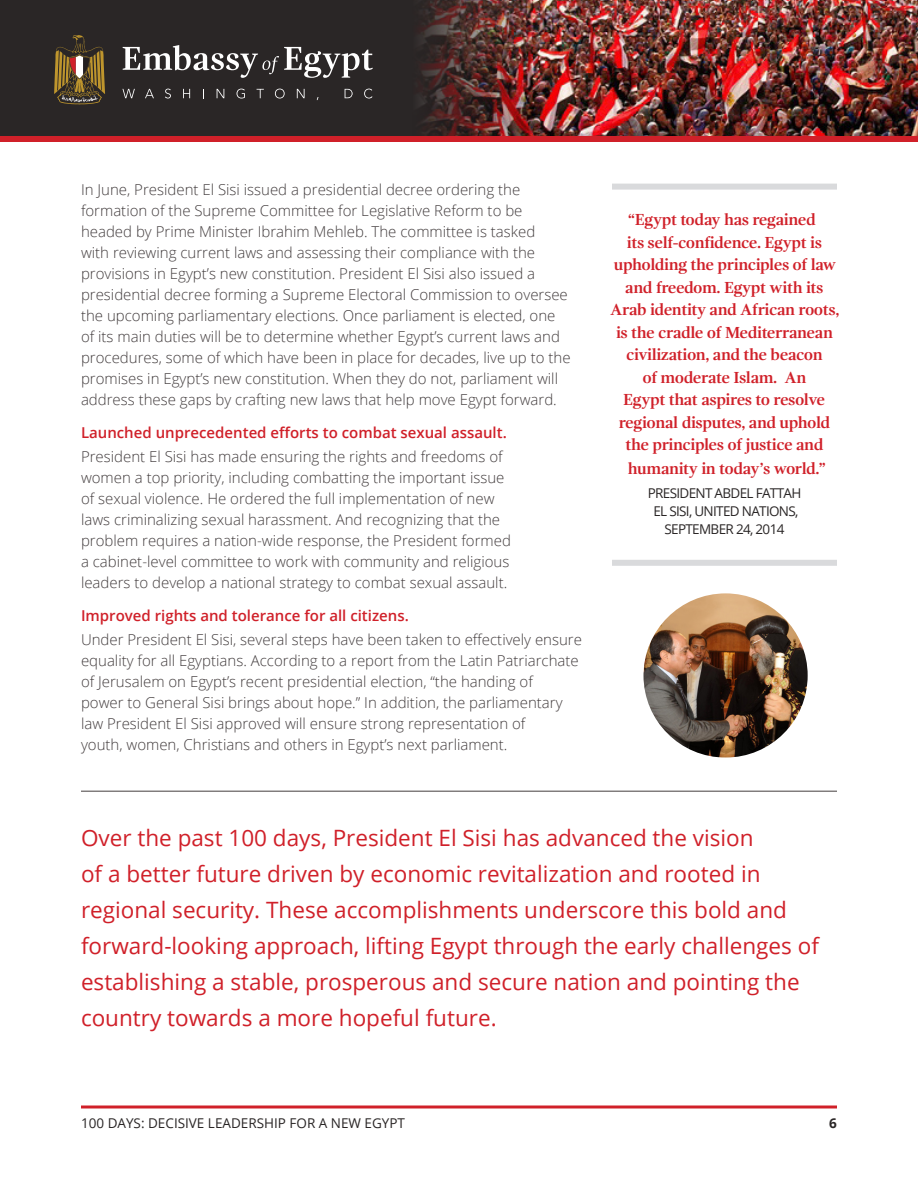
<style>
.page{position:relative;width:918px;height:1188px;background:#fff}
.page>*{position:absolute;margin:0;border:0;box-sizing:border-box;transform-origin:0 0}
.TXT__Intro__Copy{font:22.5px/36px "Open Sans";color:#d02029}
.TXT__Body__2_Column{font:700 16.5px/22.5px "Gandhi Serif";letter-spacing:-.025em;color:#d02029;text-align:center}
.TXT__Body__2_Column-2{font:300 15px/21px "Open Sans";color:#433d3e}
.TXT__2_Column_Subhea{font:600 15px "Open Sans";color:#d02029}
.TXT__Body__2_Column-3{font:13.5px/18px "Open Sans";letter-spacing:-.05em;color:#2a2626;text-align:center}
.TXT__Body__2_Column-4{font:13.5px "Open Sans";color:#2a2626}
.t1{font:700 13.5px "Open Sans";color:#2a2626}
</style>
<div class="page">
<hr style="left:81px;top:1106px;width:756px;height:2px;background:#d02029">
<div style="left:0;top:0;width:306px;height:137px;background:#2a2626"></div>
<img style="left:561px;top:0;width:357px;height:136px">
<img style="left:241px;top:0;width:320px;height:136px">
<div style="left:0;top:136px;width:918px;height:6px;background:#d02029"></div>
<svg style="left:123px;top:45px;width:250px;height:33px"></svg>
<svg style="left:122px;top:89px;width:13px;height:9px"></svg>
<svg style="left:145px;top:89px;width:9px;height:9px"></svg>
<svg style="left:165px;top:89px;width:6px;height:9px"></svg>
<svg style="left:183px;top:89px;width:7px;height:9px"></svg>
<svg style="left:217px;top:89px;width:7px;height:9px"></svg>
<svg style="left:237px;top:89px;width:8px;height:9px"></svg>
<svg style="left:257px;top:89px;width:7px;height:9px"></svg>
<svg style="left:275px;top:89px;width:10px;height:9px"></svg>
<svg style="left:297px;top:89px;width:8px;height:9px"></svg>
<svg style="left:345px;top:89px;width:8px;height:9px"></svg>
<svg style="left:364px;top:89px;width:9px;height:9px"></svg>
<svg style="left:54px;top:35px;width:51px;height:69px"></svg>
<hr style="left:81px;top:791px;width:756px;height:1px;background:#433d3e">
<img style="left:644px;top:593px;width:164px;height:165px;border-radius:82px">
<div style="left:612px;top:184px;width:225px;height:6px;background:#d9dadc"></div>
<div style="left:612px;top:560px;width:225px;height:6px;background:#d9dadc"></div>
<p class="TXT__Body__2_Column-2" style="left:81px;top:179px;width:491px">In June, President El Sisi issued a presidential decree ordering the formation of the Supreme Committee for Legislative Reform to be headed by Prime Minister Ibrahim Mehleb. The committee is tasked<br>with reviewing current laws and assessing their compliance with the provisions in Egypt’s new constitution. President El Sisi also issued a presidential decree forming a Supreme Electoral Commission to oversee the upcoming parliamentary elections. Once parliament is elected, one of its main duties will be to determine whether Egypt’s current laws and procedures, some of which have been in place for decades, live up to the promises in Egypt’s new constitution. When they do not, parliament will address these gaps by crafting new laws that help move Egypt forward.</p>
<p class="TXT__2_Column_Subhea" style="left:81px;top:422px;width:427px">Launched unprecedented efforts to combat sexual assault.</p>
<p class="TXT__Body__2_Column-2" style="left:81px;top:446px;width:431px">President El Sisi has made ensuring the rights and freedoms of women a top priority, including combatting the important issue of sexual violence. He ordered the full implementation of new laws criminalizing sexual harassment. And recognizing that the problem requires a nation-wide response, the President formed a cabinet-level committee to work with community and religious leaders to develop a national strategy to combat sexual assault.</p>
<p class="TXT__2_Column_Subhea" style="left:81px;top:605px;width:329px">Improved rights and tolerance for all citizens.</p>
<p class="TXT__Body__2_Column-2" style="left:81px;top:629px;width:503px">Under President El Sisi, several steps have been taken to effectively ensure equality for all Egyptians. According to a report from the Latin Patriarchate of Jerusalem on Egypt’s recent presidential election, “the handing of<br>power to General Sisi brings about hope.” In addition, the parliamentary law President El Sisi approved will ensure strong representation of<br>youth, women, Christians and others in Egypt’s next parliament.</p>
<p class="TXT__Body__2_Column" style="left:610px;top:209px;width:231px">“Egypt today has regained<br>its self-confidence. Egypt is upholding the principles of law and freedom. Egypt with its<br>Arab identity and African roots, is the cradle of Mediterranean civilization, and the beacon<br>of moderate Islam. An<br>Egypt that aspires to resolve regional disputes, and uphold the principles of justice and</p>
<p class="TXT__Body__2_Column" style="left:628px;top:458px;width:200px">humanity in today’s world.”</p>
<p class="TXT__Body__2_Column-3" style="left:648px;top:484px;width:155px">PRESIDENT ABDEL FATTAH<br>EL SISI, UNITED NATIONS,<br>SEPTEMBER 24, 2014</p>
<p class="TXT__Intro__Copy" style="left:81px;top:819px;width:740px">Over the past 100 days, President El Sisi has advanced the vision<br>of a better future driven by economic revitalization and rooted in regional security. These accomplishments underscore this bold and forward-looking approach, lifting Egypt through the early challenges of establishing a stable, prosperous and secure nation and pointing the country towards a more hopeful future.</p>
<p class="TXT__Body__2_Column-4" style="left:81px;top:1113px;width:326px">100 DAYS: DECISIVE LEADERSHIP FOR A NEW EGYPT</p>
<p class="t1" style="left:829px;top:1113px;width:9px">6</p>
</div>
